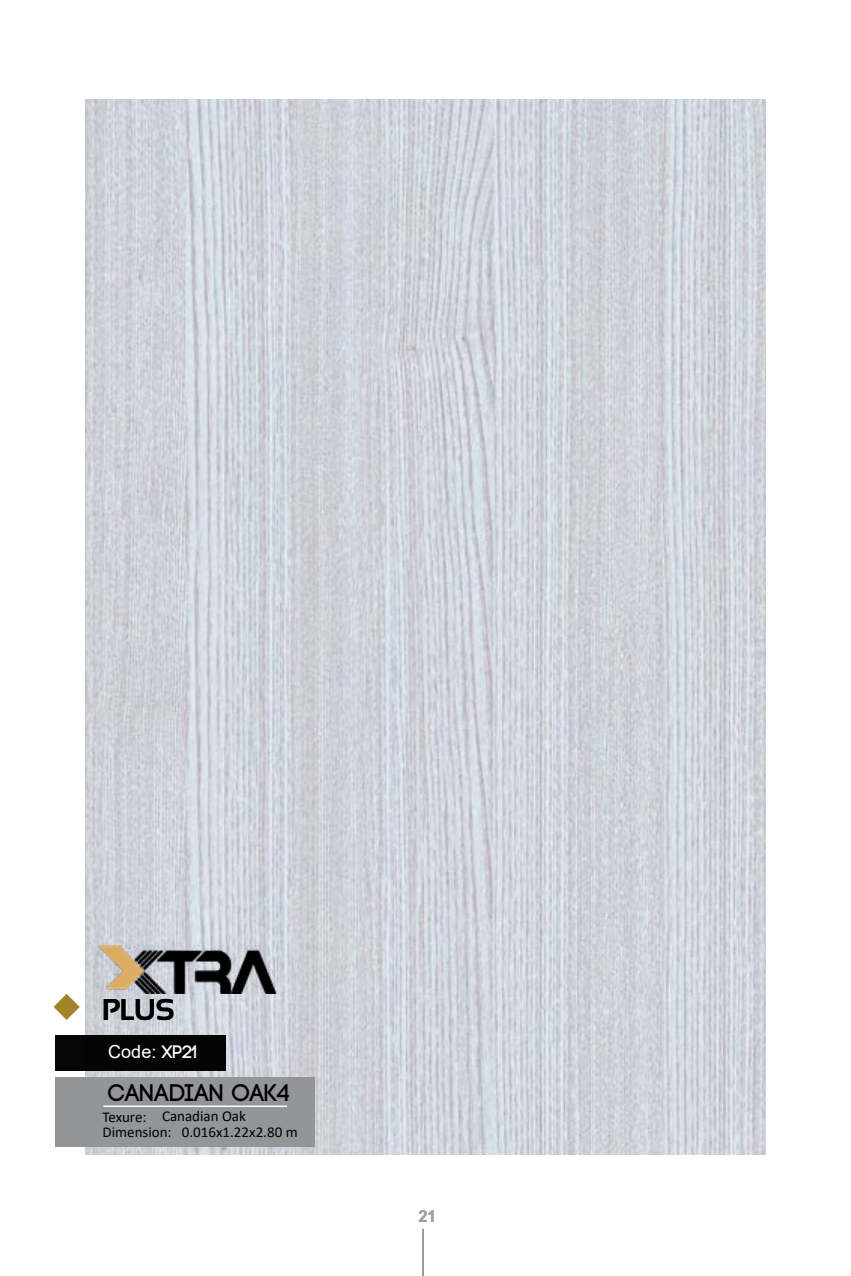
<style>
.page{position:relative;width:851px;height:1276px;background:#fff}
.page>*{position:absolute;margin:0;border:0;box-sizing:border-box;transform-origin:0 0}
.t1{font:700 30px "Sansation";color:#000}
.t2{font:700 24px "Code";letter-spacing:.02em;color:#000}
.t3{font:18px "Arial";color:#fff}
.t4{font:700 16.5px "IRAN Sans";color:#9d9fa2}
.t5{font:15px "Calibri";color:#000}
.s1{font-family:"Code";font-weight:700}
</style>
<div class="page">
<img style="left:85px;top:99px;width:680px;height:1055px">
<div style="left:55px;top:1035px;width:171px;height:35px;background:#000"></div>
<div style="left:55px;top:1077px;width:259px;height:70px;background:#939598"></div>
<hr style="left:103px;top:1105px;width:184px;height:2px;background:#fff">
<img style="left:96px;top:946px;width:182px;height:48px">
<svg style="left:53px;top:994px;width:27px;height:26px"></svg>
<hr style="left:422px;top:1228px;width:2px;height:48px;background:#939598">
<h1 class="t1" style="left:102px;top:993px;width:74px">PLUS</h1>
<p class="t3" style="left:108px;top:1039px;width:90px">Code: <span class="s1">XP21</span></p>
<h2 class="t2" style="left:108px;top:1080px;width:183px">CANADIAN OAK4</h2>
<p class="t5" style="left:102px;top:1106px;width:45px">Texure:</p>
<p class="t5" style="left:162px;top:1105px;width:85px">Canadian Oak</p>
<p class="t5" style="left:102px;top:1122px;width:71px">Dimension:</p>
<p class="t5" style="left:182px;top:1122px;width:117px">0.016x1.22x2.80 m</p>
<p class="t4" style="left:418px;top:1207px;width:18px">21</p>
</div>
